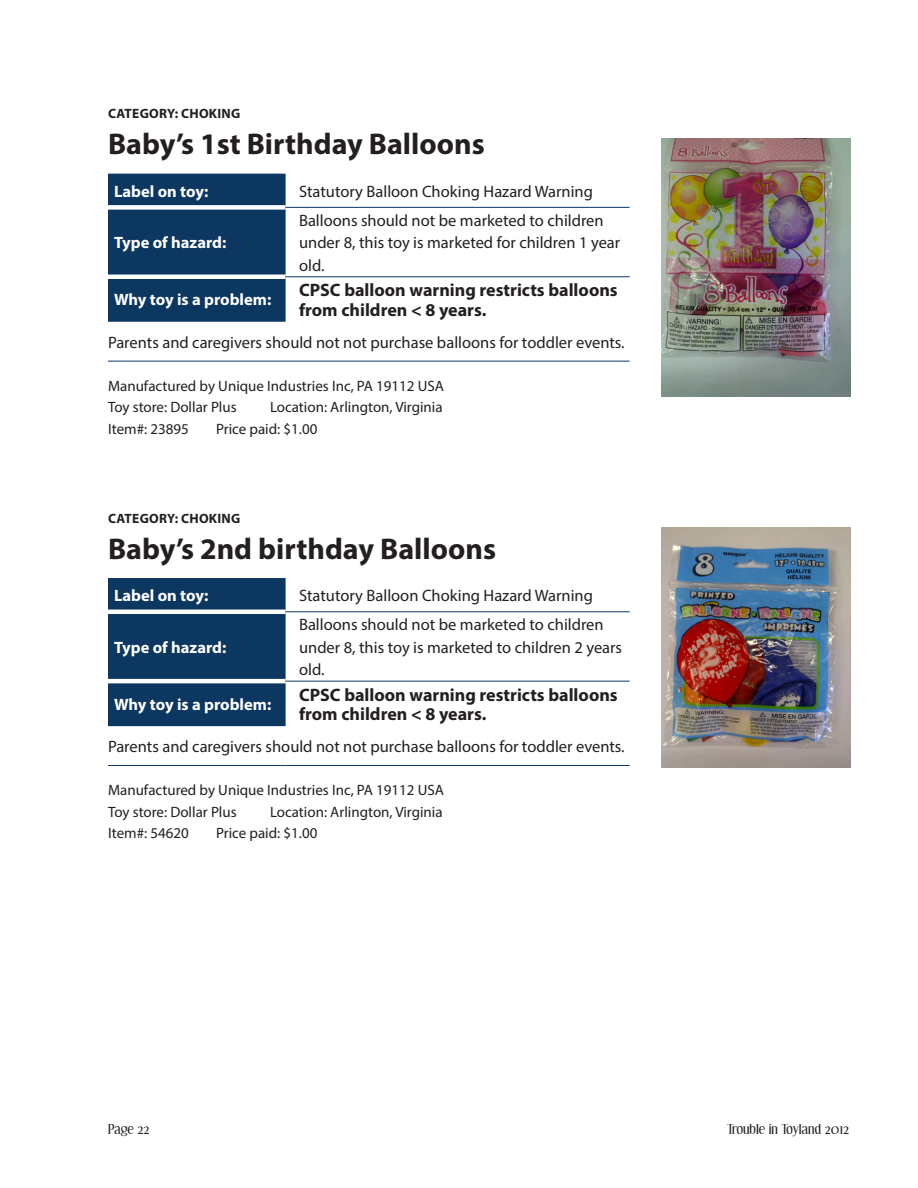
<style>
.page{position:relative;width:918px;height:1188px;background:#fff}
.page>*{position:absolute;margin:0;border:0;box-sizing:border-box;transform-origin:0 0}
.t1{font:700 30px "Myriad Pro";color:#231f20}
.t2{font:700 18px/19.5px "Myriad Pro";color:#231f20}
.t3{font:16.5px/22.5px "Myriad Pro";color:#231f20}
.t4{font:700 16.5px "Myriad Pro";color:#fff}
.t5{font:15px/21.8px "Myriad Pro";color:#231f20}
.t6{font:700 13.5px "Myriad Pro";letter-spacing:.02em;color:#231f20}
.t7{font:13.5px "Effloresce";color:#231f20}
</style>
<div class="page">
<div style="left:108px;top:174px;width:178px;height:148px;background:#0c3761"></div>
<div style="left:108px;top:205px;width:178px;height:5px;background:#fff"></div>
<div style="left:108px;top:274px;width:178px;height:5px;background:#fff"></div>
<hr style="left:108px;top:361px;width:178px;height:1px;background:#0c3761">
<hr style="left:286px;top:361px;width:344px;height:1px;background:#0c3761">
<hr style="left:286px;top:207px;width:344px;height:1px;background:#0c3761">
<hr style="left:286px;top:276px;width:344px;height:1px;background:#0c3761">
<img style="left:662px;top:138px;width:188px;height:258px">
<div style="left:108px;top:578px;width:178px;height:148px;background:#0c3761"></div>
<hr style="left:108px;top:610px;width:178px;height:4px;background:#fff">
<hr style="left:108px;top:679px;width:178px;height:4px;background:#fff">
<hr style="left:108px;top:765px;width:178px;height:1px;background:#0c3761">
<hr style="left:286px;top:765px;width:344px;height:1px;background:#0c3761">
<hr style="left:286px;top:612px;width:344px;height:1px;background:#0c3761">
<hr style="left:286px;top:681px;width:344px;height:1px;background:#0c3761">
<img style="left:662px;top:527px;width:188px;height:240px">
<p class="t6" style="left:108px;top:105px;width:134px">CATEGORY: CHOKING</p>
<h1 class="t1" style="left:108px;top:124px;width:378px">Baby’s 1st Birthday Balloons</h1>
<p class="t4" style="left:114px;top:180px;width:96px">Label on toy:</p>
<p class="t3" style="left:299px;top:180px;width:295px">Statutory Balloon Choking Hazard Warning</p>
<p class="t4" style="left:114px;top:232px;width:114px">Type of hazard:</p>
<p class="t3" style="left:299px;top:209px;width:323px">Balloons should not be marketed to children under 8, this toy is marketed for children 1 year old.</p>
<p class="t4" style="left:114px;top:289px;width:159px">Why toy is a problem:</p>
<p class="t2" style="left:299px;top:280px;width:320px">CPSC balloon warning restricts balloons from children &lt; 8 years.</p>
<p class="t3" style="left:108px;top:331px;width:518px">Parents and caregivers should not not purchase balloons for toddler events.</p>
<p class="t5" style="left:108px;top:374px;width:337px">Manufactured by Unique Industries Inc, PA 19112 USA<br>Toy store: Dollar Plus</p>
<p class="t5" style="left:270px;top:396px;width:174px">Location: Arlington, Virginia</p>
<p class="t5" style="left:108px;top:418px;width:82px">Item#: 23895</p>
<p class="t5" style="left:216px;top:418px;width:103px">Price paid: $1.00</p>
<p class="t6" style="left:108px;top:509px;width:134px">CATEGORY: CHOKING</p>
<h1 class="t1" style="left:108px;top:529px;width:390px">Baby’s 2nd birthday Balloons</h1>
<p class="t4" style="left:114px;top:585px;width:96px">Label on toy:</p>
<p class="t3" style="left:299px;top:584px;width:295px">Statutory Balloon Choking Hazard Warning</p>
<p class="t4" style="left:114px;top:636px;width:114px">Type of hazard:</p>
<p class="t3" style="left:299px;top:613px;width:325px">Balloons should not be marketed to children under 8, this toy is marketed to children 2 years old.</p>
<p class="t4" style="left:114px;top:694px;width:159px">Why toy is a problem:</p>
<p class="t2" style="left:299px;top:684px;width:320px">CPSC balloon warning restricts balloons from children &lt; 8 years.</p>
<p class="t3" style="left:108px;top:735px;width:518px">Parents and caregivers should not not purchase balloons for toddler events.</p>
<p class="t5" style="left:108px;top:779px;width:337px">Manufactured by Unique Industries Inc, PA 19112 USA<br>Toy store: Dollar Plus</p>
<p class="t5" style="left:270px;top:801px;width:174px">Location: Arlington, Virginia</p>
<p class="t5" style="left:108px;top:822px;width:82px">Item#: 54620</p>
<p class="t5" style="left:216px;top:822px;width:103px">Price paid: $1.00</p>
<p class="t7" style="left:108px;top:1122px;width:43px">Page 22</p>
<p class="t7" style="left:727px;top:1122px;width:123px">Trouble in Toyland 2012</p>
</div>
